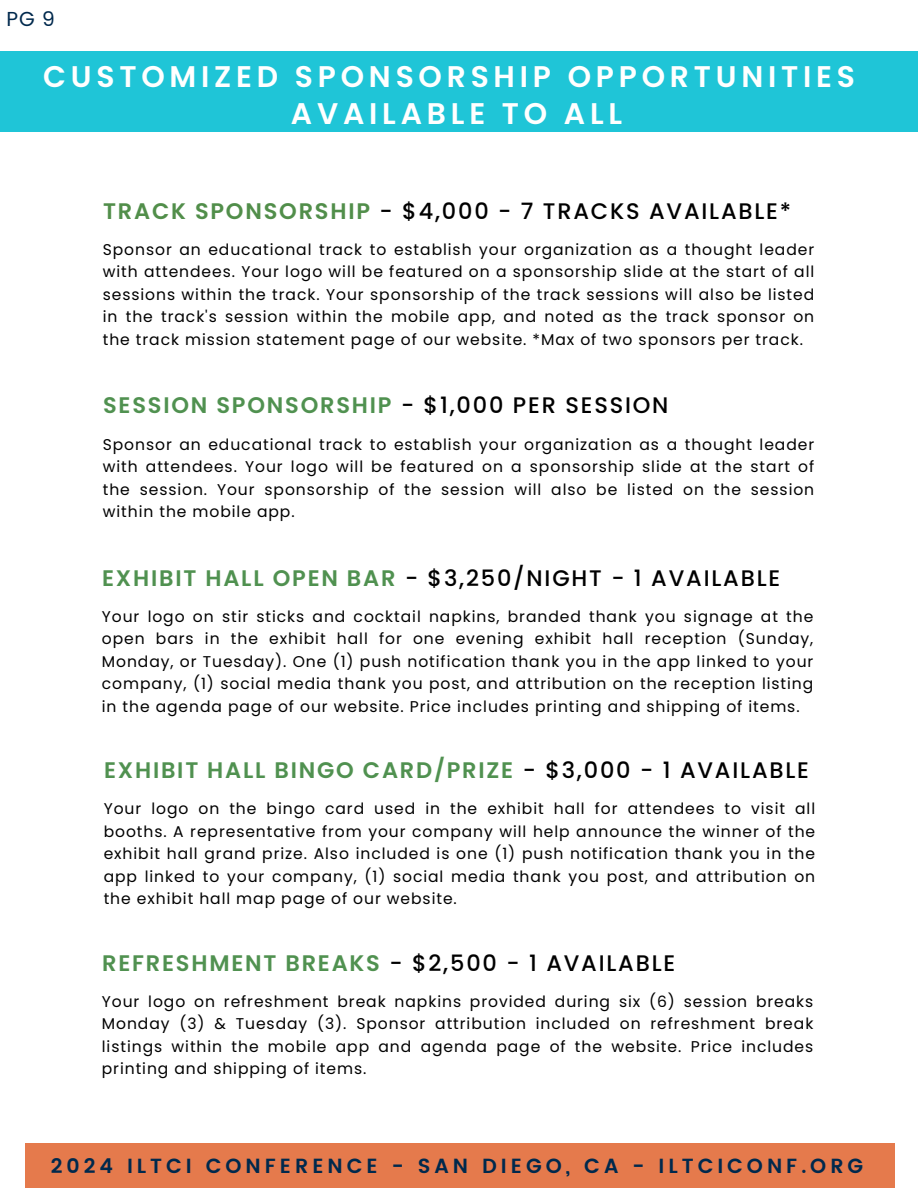
<style>
.page{position:relative;width:918px;height:1188px;background:#fff}
.page>*{position:absolute;margin:0;border:0;box-sizing:border-box;transform-origin:0 0}
.t1{font:600 29.85px "Poppins";letter-spacing:.16em;color:#fff}
.t2{font:500 22.5px "Poppins";letter-spacing:.08em;color:#000}
.t3{font:600 22.5px "Poppins";letter-spacing:.08em;color:#509150}
.t4{font:600 20.4px "Poppins";letter-spacing:.195em;color:#00294d}
.t5{font:20.1px "Poppins";color:#00294d}
.t6{font:15.6px/22.5px "Poppins";letter-spacing:.06em;color:#000;text-align:justify}
.s1{font-weight:600;color:#518e4a}
.s2{font-weight:500;color:#000}
.s3{font-weight:600;color:#509150}
</style>
<div class="page">
<div style="left:0;top:52px;width:918px;height:80px;background:#1fc5d7"></div>
<div style="left:25px;top:1143px;width:870px;height:45px;background:#e57a4c"></div>
<p class="t5" style="left:7px;top:5px;width:50px">PG 9</p>
<p class="t1" style="left:43px;top:55px;width:813px">CUSTOMIZED SPONSORSHIP OPPORTUNITIES</p>
<p class="t1" style="left:291px;top:92px;width:333px">AVAILABLE TO ALL</p>
<p class="t2" style="left:103px;top:195px;width:690px"><span class="s1">TRACK SPONSORSHIP</span> - $4,000 - 7 TRACKS AVAILABLE*</p>
<p class="t6" style="left:103px;top:238px;width:713px">Sponsor an educational track to establish your organization as a thought leader with attendees. Your logo will be featured on a sponsorship slide at the start of all sessions within the track. Your sponsorship of the track sessions will also be listed in the track's session within the mobile app, and noted as the track sponsor on the track mission statement page of our website. *Max of two sponsors per track.</p>
<p class="t3" style="left:103px;top:390px;width:567px">SESSION SPONSORSHIP <span class="s2">- $1,000 PER SESSION</span></p>
<p class="t6" style="left:103px;top:433px;width:713px">Sponsor an educational track to establish your organization as a thought leader with attendees. Your logo will be featured on a sponsorship slide at the start of the session. Your sponsorship of the session will also be listed on the session within the mobile app.</p>
<p class="t2" style="left:102px;top:562px;width:680px"><span class="s3">EXHIBIT HALL OPEN BAR</span> - $3,250/NIGHT - 1 AVAILABLE</p>
<p class="t6" style="left:102px;top:605px;width:713px">Your logo on stir sticks and cocktail napkins, branded thank you signage at the open bars in the exhibit hall for one evening exhibit hall reception (Sunday, Monday, or Tuesday). One (1) push notification thank you in the app linked to your company, (1) social media thank you post, and attribution on the reception listing in the agenda page of our website. Price includes printing and shipping of items.</p>
<p class="t3" style="left:104px;top:754px;width:706px">EXHIBIT HALL BINGO CARD/PRIZE <span class="s2">- $3,000 - 1 AVAILABLE</span></p>
<p class="t6" style="left:104px;top:798px;width:713px">Your logo on the bingo card used in the exhibit hall for attendees to visit all booths. A representative from your company will help announce the winner of the exhibit hall grand prize. Also included is one (1) push notification thank you in the app linked to your company, (1) social media thank you post, and attribution on the exhibit hall map page of our website.</p>
<p class="t2" style="left:102px;top:947px;width:575px"><span class="s3">REFRESHMENT BREAKS</span> - $2,500 - 1 AVAILABLE</p>
<p class="t6" style="left:102px;top:990px;width:713px">Your logo on refreshment break napkins provided during six (6) session breaks Monday (3) &amp; Tuesday (3). Sponsor attribution included on refreshment break listings within the mobile app and agenda page of the website. Price includes printing and shipping of items.</p>
<p class="t4" style="left:51px;top:1154px;width:814px">2024 ILTCI CONFERENCE - SAN DIEGO, CA - ILTCICONF.ORG</p>
</div>
